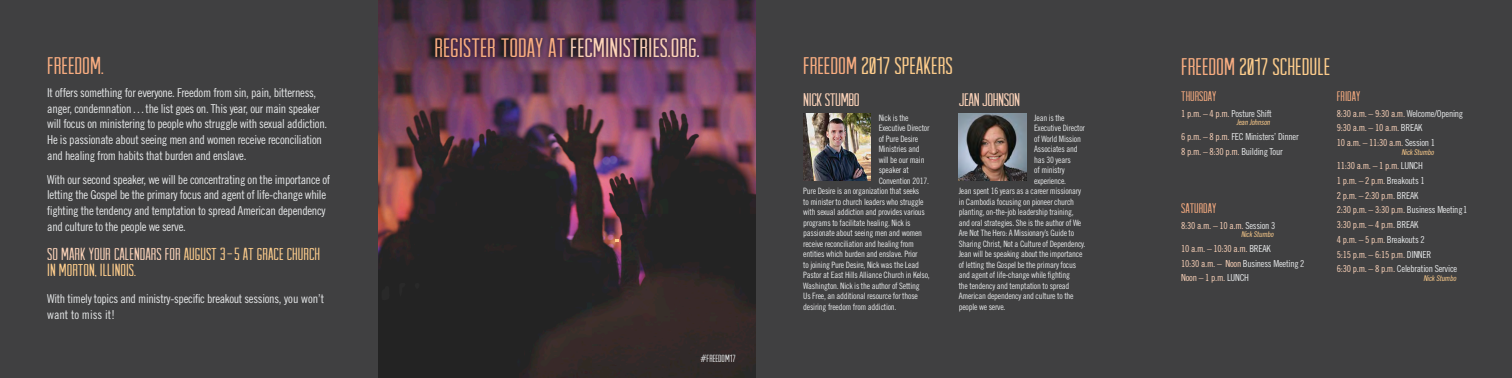
<style>
.page{position:relative;width:1512px;height:378px;background:#fff}
.page>*{position:absolute;margin:0;border:0;box-sizing:border-box;transform-origin:0 0}
.t1{font:27.12px "Arvil Sans";color:#fcd3b9}
.t2{font:24.5px "Arvil Sans";color:#fecd8c}
.t3{font:24.5px "Arvil Sans";color:#f9ad81}
.t4{font:18.38px "Arvil Sans";letter-spacing:-.025em;color:#fcd3b9}
.t5{font:17.5px/15.8px "Arvil Sans";color:#fecd8c}
.t6{font:14px "Arvil Sans";color:#f9ad81}
.t7{font:12.25px/15.8px "Trade Gothic Cond Eighteen";letter-spacing:-.025em;color:#e5e7e8}
.t8{font:10.5px "Arvil Sans";color:#e5e7e8}
.t9{font:9.62px "Trade Gothic Cond Eighteen";letter-spacing:-.025em;color:#fcd3b9}
.t10{font:9.62px "Trade Gothic Cond Eighteen";letter-spacing:-.025em;color:#e5e7e8}
.t11{font:8.75px "Trade Gothic Cond Eighteen";letter-spacing:-.025em;color:#e5e7e8}
.t12{font:italic 7.88px "Trade Gothic Cond Eighteen";color:#fecd8c}
.s1{color:#f9ad81}
.s2{color:#e5e7e8}
.s3{color:#fcd3b9}
</style>
<div class="page">
<div style="left:756px;top:0;width:756px;height:378px;background:#404041"></div>
<img style="left:378px;top:0;width:378px;height:378px">
<div style="left:0;top:0;width:378px;height:378px;background:#404041"></div>
<img style="left:803px;top:113px;width:68px;height:68px">
<img style="left:959px;top:113px;width:67px;height:68px">
<svg style="left:615px;top:239px;width:4px;height:3px"></svg>
<div style="left:431px;top:33px;width:272px;height:28px;background:#000;opacity:.75"></div>
<p class="t1" style="left:434px;top:32px;width:267px"><span class="s1">REGISTER TODAY AT</span> FECMINISTRIES.ORG<span class="s2">.</span></p>
<p class="t3" style="left:47px;top:52px;width:58px">FREEDOM.</p>
<p class="t2" style="left:803px;top:52px;width:151px"><span class="s1">FREEDOM</span> 2017 SPEAKERS</p>
<p class="t7" style="left:47px;top:85px;width:281px">It offers something for everyone. Freedom from sin, pain, bitterness, anger, condemnation…the list goes on. This year, our main speaker will focus on ministering to people who struggle with sexual addiction.<br>He is passionate about seeing men and women receive reconciliation and healing from habits that burden and enslave.</p>
<p class="t7" style="left:47px;top:171px;width:285px">With our second speaker, we will be concentrating on the importance of letting the Gospel be the primary focus and agent of life-change while fighting the tendency and temptation to spread American dependency and culture to the people we serve.</p>
<p class="t5" style="left:47px;top:246px;width:274px"><span class="s3">SO MARK YOUR CALENDARS FOR</span> AUGUST 3-5 AT GRACE CHURCH<br>IN MORTON, ILLINOIS.</p>
<p class="t7" style="left:47px;top:291px;width:279px">With timely topics and ministry-specific breakout sessions, you won’t want to miss it!</p>
<p class="t4" style="left:803px;top:90px;width:58px">NICK STUMBO</p>
<p class="t11" style="left:879px;top:113px;width:31px">Nick is the</p>
<p class="t11" style="left:879px;top:123px;width:52px">Executive Director</p>
<p class="t11" style="left:879px;top:134px;width:41px">of Pure Desire</p>
<p class="t11" style="left:879px;top:144px;width:42px">Ministries and</p>
<p class="t11" style="left:879px;top:155px;width:47px">will be our main</p>
<p class="t11" style="left:879px;top:165px;width:32px">speaker at</p>
<p class="t11" style="left:879px;top:176px;width:52px">Convention 2017.</p>
<p class="t11" style="left:803px;top:186px;width:118px">Pure Desire is an organization that seeks</p>
<p class="t11" style="left:803px;top:197px;width:122px">to minister to church leaders who struggle</p>
<p class="t11" style="left:803px;top:207px;width:123px">with sexual addiction and provides various</p>
<p class="t11" style="left:803px;top:218px;width:109px">programs to facilitate healing. Nick is</p>
<p class="t11" style="left:803px;top:228px;width:120px">passionate about seeing men and women</p>
<p class="t11" style="left:803px;top:239px;width:112px">receive reconciliation and healing from</p>
<p class="t11" style="left:803px;top:249px;width:116px">entities which burden and enslave. Prior</p>
<p class="t11" style="left:803px;top:260px;width:117px">to joining Pure Desire, Nick was the Lead</p>
<p class="t11" style="left:803px;top:270px;width:128px">Pastor at East Hills Alliance Church in Kelso,</p>
<p class="t11" style="left:803px;top:281px;width:118px">Washington. Nick is the author of Setting</p>
<p class="t11" style="left:803px;top:291px;width:116px">Us Free, an additional resource for those</p>
<p class="t11" style="left:803px;top:302px;width:95px">desiring freedom from addiction.</p>
<p class="t4" style="left:959px;top:90px;width:63px">JEAN JOHNSON</p>
<p class="t11" style="left:1034px;top:113px;width:32px">Jean is the</p>
<p class="t11" style="left:1034px;top:123px;width:52px">Executive Director</p>
<p class="t11" style="left:1034px;top:134px;width:48px">of World Mission</p>
<p class="t11" style="left:1034px;top:144px;width:45px">Associates and</p>
<p class="t11" style="left:1034px;top:155px;width:38px">has 30 years</p>
<p class="t11" style="left:1034px;top:165px;width:32px">of ministry</p>
<p class="t11" style="left:1034px;top:176px;width:33px">experience.</p>
<p class="t11" style="left:959px;top:186px;width:124px">Jean spent 16 years as a career missionary</p>
<p class="t11" style="left:959px;top:197px;width:117px">in Cambodia focusing on pioneer church</p>
<p class="t11" style="left:959px;top:207px;width:117px">planting, on-the-job leadership training,</p>
<p class="t11" style="left:959px;top:218px;width:124px">and oral strategies. She is the author of We</p>
<p class="t11" style="left:959px;top:228px;width:117px">Are Not The Hero: A Missionary’s Guide to</p>
<p class="t11" style="left:959px;top:239px;width:128px">Sharing Christ, Not a Culture of Dependency.</p>
<p class="t11" style="left:959px;top:249px;width:125px">Jean will be speaking about the importance</p>
<p class="t11" style="left:959px;top:260px;width:119px">of letting the Gospel be the primary focus</p>
<p class="t11" style="left:959px;top:270px;width:113px">and agent of life-change while fighting</p>
<p class="t11" style="left:959px;top:281px;width:112px">the tendency and temptation to spread</p>
<p class="t11" style="left:959px;top:291px;width:116px">American dependency and culture to the</p>
<p class="t11" style="left:959px;top:302px;width:48px">people we serve.</p>
<p class="t2" style="left:1181px;top:53px;width:151px"><span class="s1">FREEDOM</span> 2017 SCHEDULE</p>
<p class="t6" style="left:1181px;top:89px;width:37px">THURSDAY</p>
<p class="t6" style="left:1337px;top:89px;width:25px">FRIDAY</p>
<p class="t9" style="left:1337px;top:107px;width:128px">8:30 a.m. – 9:30 a.m. <span class="s2">Welcome/Opening</span></p>
<p class="t9" style="left:1337px;top:122px;width:87px">9:30 a.m. – 10 a.m. <span class="s2">BREAK</span></p>
<p class="t9" style="left:1337px;top:137px;width:100px">10 a.m. – 11:30 a.m. <span class="s2">Session 1</span></p>
<p class="t12" style="left:1401px;top:147px;width:36px">NickStumbo</p>
<p class="t9" style="left:1337px;top:160px;width:88px">11:30 a.m. – 1 p.m. <span class="s2">LUNCH</span></p>
<p class="t9" style="left:1337px;top:175px;width:89px">1 p.m. – 2 p.m. <span class="s2">Breakouts 1</span></p>
<p class="t9" style="left:1337px;top:190px;width:83px">2 p.m. – 2:30 p.m. <span class="s2">BREAK</span></p>
<p class="t9" style="left:1337px;top:204px;width:132px">2:30 p.m. – 3:30 p.m. <span class="s2">Business Meeting 1</span></p>
<p class="t9" style="left:1337px;top:219px;width:83px">3:30 p.m. – 4 p.m. <span class="s2">BREAK</span></p>
<p class="t9" style="left:1337px;top:234px;width:89px">4 p.m. – 5 p.m. <span class="s2">Breakouts 2</span></p>
<p class="t9" style="left:1337px;top:248px;width:96px">5:15 p.m. – 6:15 p.m. <span class="s2">DINNER</span></p>
<p class="t10" style="left:1337px;top:263px;width:122px"><span class="s3">6:30 p.m. – 8 p.m.</span> Celebration Service</p>
<p class="t12" style="left:1423px;top:274px;width:36px">NickStumbo</p>
<p class="t10" style="left:1181px;top:107px;width:92px"><span class="s3">1 p.m. – 4 p.m.</span> Posture Shift</p>
<p class="t12" style="left:1236px;top:118px;width:37px">JeanJohnson</p>
<p class="t10" style="left:1181px;top:131px;width:119px"><span class="s3">6 p.m. – 8 p.m.</span> FEC Ministers’ Dinner</p>
<p class="t9" style="left:1181px;top:146px;width:103px">8 p.m. – 8:30 p.m. <span class="s2">Building Tour</span></p>
<p class="t6" style="left:1181px;top:201px;width:37px">SATURDAY</p>
<p class="t9" style="left:1181px;top:220px;width:96px">8:30 a.m. – 10 a.m. <span class="s2">Session 3</span></p>
<p class="t12" style="left:1241px;top:230px;width:36px">NickStumbo</p>
<p class="t9" style="left:1181px;top:243px;width:91px">10 a.m. – 10:30 a.m. <span class="s2">BREAK</span></p>
<p class="t10" style="left:1181px;top:258px;width:125px"><span class="s3">10:30 a.m. – Noon</span> Business Meeting 2</p>
<p class="t9" style="left:1181px;top:272px;width:69px">Noon – 1 p.m. <span class="s2">LUNCH</span></p>
<p class="t8" style="left:700px;top:353px;width:36px">#FREEDOM17</p>
</div>
